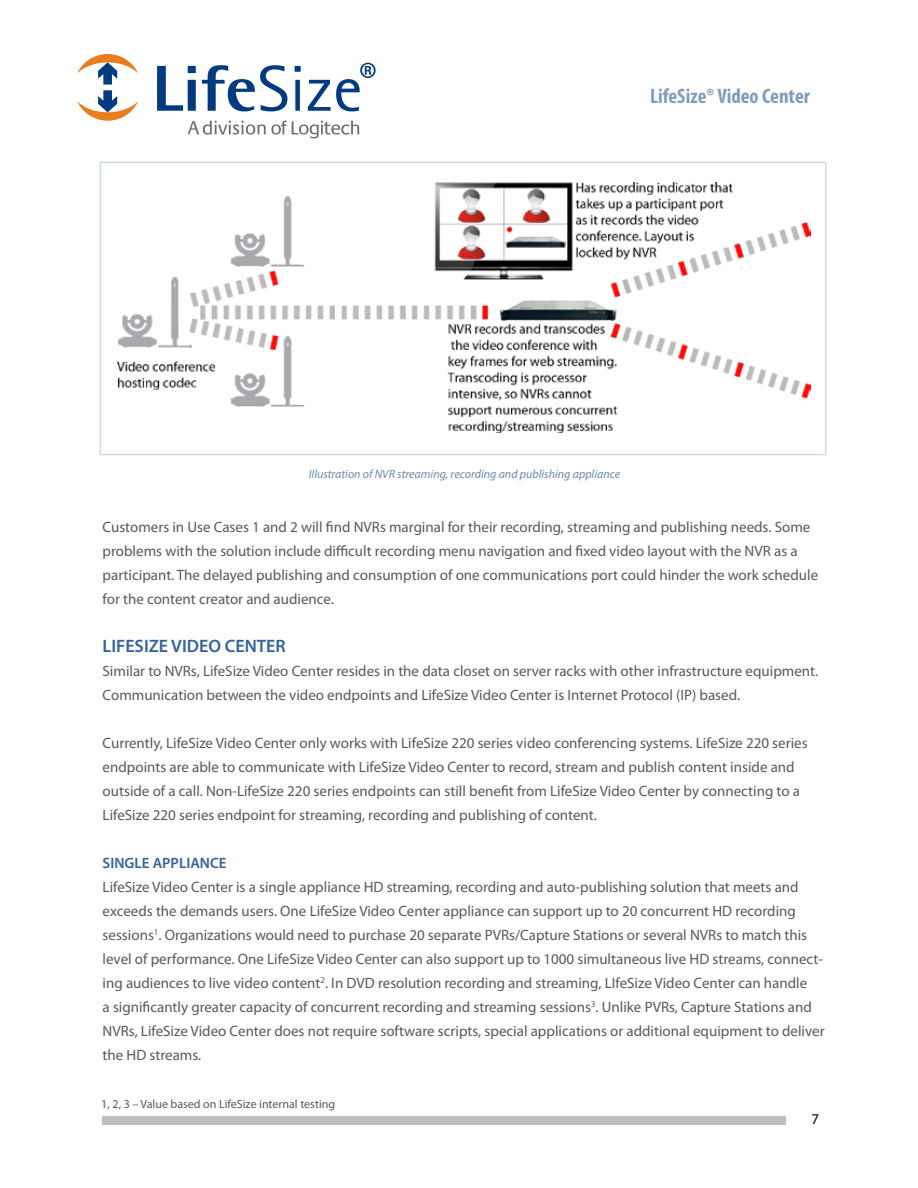
<style>
.page{position:relative;width:918px;height:1188px;background:#fff}
.page>*{position:absolute;margin:0;border:0;box-sizing:border-box;transform-origin:0 0}
.t1{font:700 condensed 21px "Myriad Pro";color:#809dc0}
.t2{font:600 18px "Myriad Pro";color:#34629a}
.t3{font:15px/24px "Myriad Pro";color:#58595b}
.t4{font:600 15px "Myriad Pro";color:#34629a}
.t5{font:15px "Myriad Pro";color:#000}
.t6{font:italic 12px "Myriad Pro";color:#6789b3}
.t7{font:12px "Myriad Pro";color:#58595b}
</style>
<div class="page">
<div style="left:102px;top:1116px;width:684px;height:9px;background:#bcbec0"></div>
<svg style="left:77px;top:54px;width:61px;height:67px"></svg>
<svg style="left:157px;top:66px;width:39px;height:45px"></svg>
<svg style="left:202px;top:65px;width:85px;height:46px"></svg>
<svg style="left:295px;top:66px;width:6px;height:45px"></svg>
<svg style="left:308px;top:63px;width:68px;height:48px"></svg>
<svg style="left:188px;top:121px;width:171px;height:17px"></svg>
<img style="left:118px;top:182px;width:693px;height:251px">
<h1 class="t1" style="left:650px;top:83px;width:161px">LifeSize® Video Center</h1>
<p class="t6" style="left:309px;top:467px;width:313px">Illustration of NVR streaming, recording and publishing appliance</p>
<p class="t3" style="left:103px;top:515px;width:717px">Customers in Use Cases 1 and 2 will find NVRs marginal for their recording, streaming and publishing needs. Some problems with the solution include difficult recording menu navigation and fixed video layout with the NVR as a participant. The delayed publishing and consumption of one communications port could hinder the work schedule for the content creator and audience.</p>
<p class="t2" style="left:103px;top:635px;width:185px">LIFESIZE VIDEO CENTER</p>
<p class="t3" style="left:103px;top:659px;width:717px">Similar to NVRs, LifeSize Video Center resides in the data closet on server racks with other infrastructure equipment.<br>Communication between the video endpoints and LifeSize Video Center is Internet Protocol (IP) based.</p>
<p class="t3" style="left:103px;top:731px;width:707px">Currently, LifeSize Video Center only works with LifeSize 220 series video conferencing systems. LifeSize 220 series endpoints are able to communicate with LifeSize Video Center to record, stream and publish content inside and outside of a call. Non-LifeSize 220 series endpoints can still benefit from LifeSize Video Center by connecting to a LifeSize 220 series endpoint for streaming, recording and publishing of content.</p>
<p class="t4" style="left:103px;top:854px;width:125px">SINGLE APPLIANCE</p>
<p class="t3" style="left:103px;top:875px;width:724px">LifeSize Video Center is a single appliance HD streaming, recording and auto-publishing solution that meets and exceeds the demands users. One LifeSize Video Center appliance can support up to 20 concurrent HD recording sessions<sup>1</sup>. Organizations would need to purchase 20 separate PVRs/Capture Stations or several NVRs to match this level of performance. One LifeSize Video Center can also support up to 1000 simultaneous live HD streams, connect&shy;ing audiences to live video content<sup>2</sup>. In DVD resolution recording and streaming, LIfeSize Video Center can handle<br>a significantly greater capacity of concurrent recording and streaming sessions<sup>3</sup>. Unlike PVRs, Capture Stations and NVRs, LifeSize Video Center does not require software scripts, special applications or additional equipment to deliver the HD streams.</p>
<p class="t7" style="left:101px;top:1097px;width:235px">1, 2, 3 – Value based on LifeSize internal testing</p>
<p class="t5" style="left:812px;top:1110px;width:9px">7</p>
</div>
